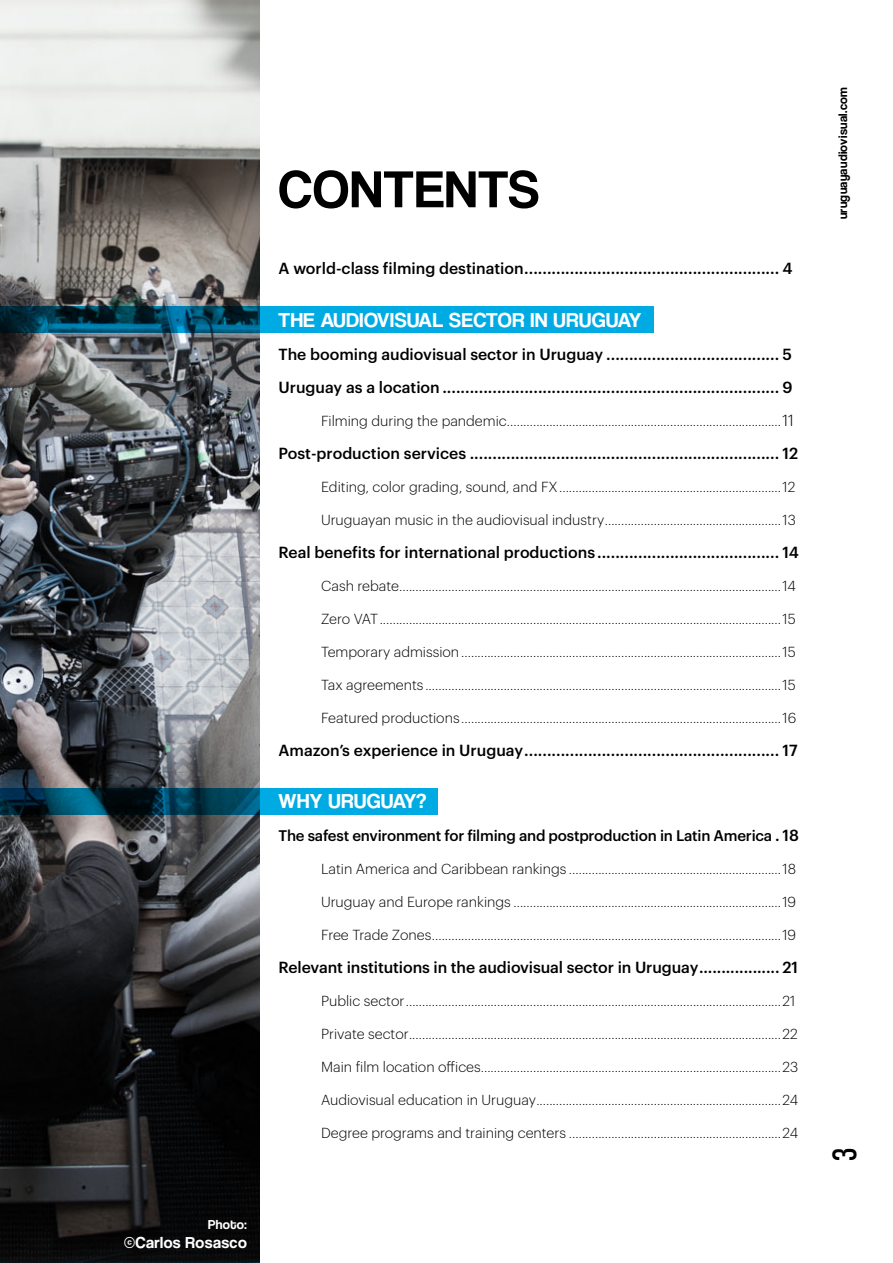
<style>
.page{position:relative;width:893px;height:1263px;background:#fff}
.page>*{position:absolute;margin:0;border:0;box-sizing:border-box;transform-origin:0 0}
.t1{font:54px "Coolvetica Rg";letter-spacing:.025em;color:#000}
.t2{font:36px "Coolvetica Condensed Rg";color:#000}
.t3{font:21px "Coolvetica Rg";letter-spacing:.025em;color:#fff}
.t4{font:16.5px "Coolvetica Rg";letter-spacing:.025em;color:#fff}
.t5{font:500 15.75px/33px "Graphik";color:#000}
.t6{font:500 15px "Graphik";letter-spacing:-.015em;color:#000}
.t7{font:300 14.25px "Graphik";color:#000}
.t8{font:13.5px "Coolvetica Rg";letter-spacing:.025em;color:#fff}
.t9{font:12.75px "Coolvetica Rg";letter-spacing:.025em;color:#000}
.s1{font-size:15.75px}
</style>
<div class="page">
<svg style="left:0;top:1px;width:259px;height:1261px;background:#5f6061"></svg>
<svg style="left:0;top:306px;width:654px;height:26px;background:#0081ad"></svg>
<svg style="left:0;top:788px;width:438px;height:26px;background:#00668a"></svg>
<p class="t8" style="left:208px;top:1216px;width:40px">Photo:</p>
<p class="t4" style="left:124px;top:1233px;width:124px">©Carlos Rosasco</p>
<h1 class="t1" style="left:279px;top:158px;width:262px">CONTENTS</h1>
<p class="t5" style="left:279px;top:251px;width:516px">A world-class filming destination........................................................ 4</p>
<h3 class="t3" style="left:279px;top:307px;width:364px">THE AUDIOVISUAL SECTOR IN URUGUAY</h3>
<p class="t5" style="left:279px;top:336px;width:516px">The booming audiovisual sector in Uruguay ...................................... 5<br>Uruguay as a location .......................................................................... 9</p>
<p class="t7" style="left:321px;top:410px;width:474px">Filming during the pandemic....................................................................................<span class="s1">11</span></p>
<p class="t5" style="left:279px;top:435px;width:521px">Post-production services .................................................................... 12</p>
<p class="t7" style="left:321px;top:476px;width:476px">Editing, color grading, sound, and FX....................................................................12</p>
<p class="t7" style="left:321px;top:509px;width:476px">Uruguayan music in the audiovisual industry......................................................13</p>
<p class="t5" style="left:279px;top:534px;width:522px">Real benefits for international productions........................................ 14</p>
<p class="t7" style="left:321px;top:575px;width:476px">Cash rebate.....................................................................................................................14</p>
<p class="t7" style="left:321px;top:608px;width:476px">Zero VAT...........................................................................................................................15</p>
<p class="t7" style="left:321px;top:641px;width:476px">Temporary admission..................................................................................................15</p>
<p class="t7" style="left:321px;top:674px;width:476px">Tax agreements .............................................................................................................15</p>
<p class="t7" style="left:321px;top:707px;width:477px">Featured productions..................................................................................................16</p>
<p class="t5" style="left:279px;top:732px;width:521px">Amazon’s experience in Uruguay........................................................ 17</p>
<h3 class="t3" style="left:279px;top:789px;width:149px">WHY URUGUAY?</h3>
<p class="t6" style="left:279px;top:824px;width:522px">The safest environment for filming and postproduction in Latin America <span class="s1">. 18</span></p>
<p class="t7" style="left:321px;top:859px;width:476px">Latin America and Caribbean rankings .................................................................18</p>
<p class="t7" style="left:321px;top:892px;width:477px">Uruguay and Europe rankings ..................................................................................19</p>
<p class="t7" style="left:321px;top:925px;width:477px">Free Trade Zones...........................................................................................................19</p>
<p class="t5" style="left:279px;top:950px;width:521px">Relevant institutions in the audiovisual sector in Uruguay.................. 21</p>
<p class="t7" style="left:321px;top:991px;width:476px">Public sector...................................................................................................................21</p>
<p class="t7" style="left:321px;top:1024px;width:478px">Private sector..................................................................................................................22</p>
<p class="t7" style="left:321px;top:1057px;width:479px">Main film location offices............................................................................................23</p>
<p class="t7" style="left:321px;top:1090px;width:479px">Audiovisual education in Uruguay...........................................................................24</p>
<p class="t7" style="left:321px;top:1123px;width:479px">Degree programs and training centers .................................................................24</p>
<p class="t9" style="left:835px;top:219px;width:134px;rotate:-90deg">uruguayaudiovisual.com</p>
<h2 class="t2" style="left:822px;top:1161px;width:14px;rotate:-90deg">3</h2>
</div>
